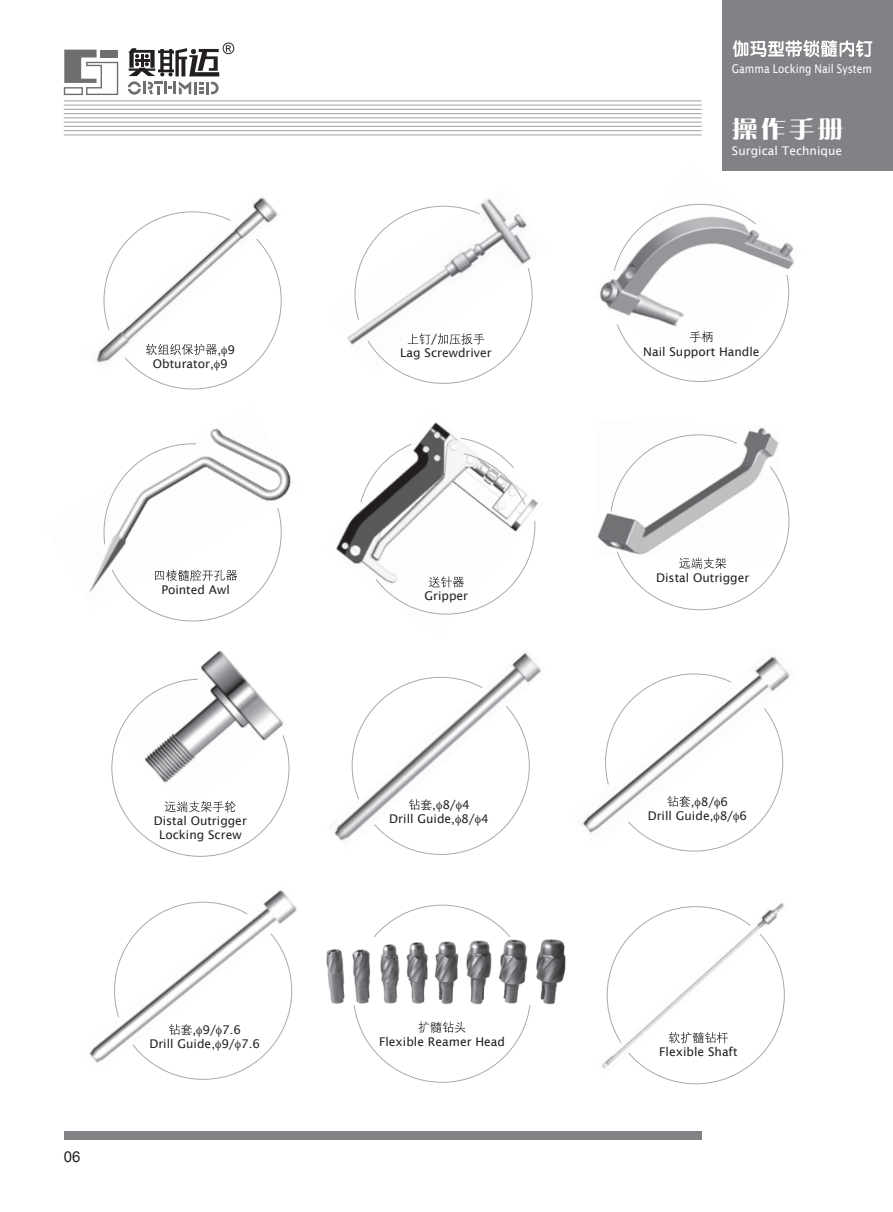
<style>
.page{position:relative;width:893px;height:1212px;background:#fff}
.page>*{position:absolute;margin:0;border:0;box-sizing:border-box;transform-origin:0 0}
.t1{font:23.25px "FZCQJW GB1 0";color:#fff;scale:1.11 1}
.t2{font:15px "Arial";color:#231f20}
.t3{font:12px/14.2px "Lucida Sans";color:#231f20}
.t4{font:12px "Lucida Sans";color:#fff;scale:.85 1}
.t5{font:12px "Lucida Sans";color:#fff}
.t6{font:12px "FZZDXJW GB1 0";color:#231f20}
</style>
<div class="page">
<div style="left:723px;top:0;width:170px;height:170px;background:#808285"></div>
<svg style="left:64px;top:50px;width:55px;height:46px"></svg>
<svg style="left:127px;top:43px;width:107px;height:52px"></svg>
<div style="left:64px;top:1131px;width:638px;height:9px;background:#808285"></div>
<hr style="left:64px;top:134px;width:638px;height:1px;background:#a7a9ac">
<hr style="left:64px;top:130px;width:638px;height:1px;background:#a7a9ac">
<hr style="left:64px;top:126px;width:638px;height:1px;background:#a7a9ac">
<hr style="left:64px;top:122px;width:638px;height:1px;background:#a7a9ac">
<hr style="left:64px;top:117px;width:638px;height:1px;background:#a7a9ac">
<hr style="left:64px;top:113px;width:638px;height:1px;background:#a7a9ac">
<hr style="left:64px;top:109px;width:638px;height:1px;background:#a7a9ac">
<hr style="left:64px;top:105px;width:638px;height:1px;background:#a7a9ac">
<hr style="left:64px;top:100px;width:638px;height:1px;background:#a7a9ac">
<svg style="left:732px;top:40px;width:140px;height:17px"></svg>
<svg style="left:354px;top:205px;width:179px;height:179px"></svg>
<img style="left:597px;top:427px;width:173px;height:120px">
<svg style="left:610px;top:434px;width:180px;height:176px"></svg>
<img style="left:89px;top:428px;width:202px;height:165px">
<svg style="left:103px;top:443px;width:179px;height:179px"></svg>
<img style="left:200px;top:650px;width:45px;height:28px">
<svg style="left:111px;top:678px;width:179px;height:179px"></svg>
<img style="left:96px;top:197px;width:186px;height:179px">
<img style="left:334px;top:652px;width:208px;height:198px">
<img style="left:583px;top:656px;width:207px;height:192px">
<img style="left:89px;top:890px;width:208px;height:182px">
<img style="left:602px;top:903px;width:183px;height:171px">
<svg style="left:418px;top:1021px;width:47px;height:12px"></svg>
<img style="left:326px;top:939px;width:240px;height:65px">
<img style="left:599px;top:165px;width:205px;height:145px">
<svg style="left:613px;top:204px;width:176px;height:178px"></svg>
<img style="left:336px;top:422px;width:202px;height:151px">
<svg style="left:375px;top:520px;width:161px;height:95px"></svg>
<svg style="left:460px;top:437px;width:66px;height:69px"></svg>
<svg style="left:360px;top:443px;width:52px;height:60px"></svg>
<svg style="left:146px;top:344px;width:81px;height:26px"></svg>
<svg style="left:409px;top:799px;width:33px;height:12px"></svg>
<svg style="left:455px;top:801px;width:7px;height:25px"></svg>
<svg style="left:475px;top:815px;width:6px;height:11px"></svg>
<svg style="left:667px;top:796px;width:33px;height:12px"></svg>
<svg style="left:714px;top:798px;width:6px;height:24px"></svg>
<svg style="left:733px;top:812px;width:6px;height:10px"></svg>
<svg style="left:169px;top:1024px;width:33px;height:12px"></svg>
<svg style="left:215px;top:1026px;width:7px;height:25px"></svg>
<svg style="left:235px;top:1040px;width:6px;height:11px"></svg>
<p class="t3" style="left:153px;top:342px;width:84px;text-indent:65px">, 9<br>Obturator, 9</p>
<p class="t3" style="left:161px;top:582px;width:70px">Pointed Awl</p>
<p class="t3" style="left:154px;top:814px;width:95px;text-align:center">Distal Outrigger<br>Locking Screw</p>
<p class="t2" style="left:64px;top:1148px;width:18px">06</p>
<p class="t3" style="left:149px;top:1022px;width:112px;text-indent:43px">, 9/ 7.6<br>Drill Guide, 9/ 7.6</p>
<p class="t4" style="left:732px;top:62px;width:166px">Gamma Locking Nail System</p>
<p class="t3" style="left:400px;top:332px;width:93px;text-indent:31px">/<br>Lag Screwdriver</p>
<p class="t3" style="left:424px;top:589px;width:45px">Gripper</p>
<h1 class="t1" style="left:732px;top:116px;width:102px">操作手册</h1>
<p class="t5" style="left:732px;top:144px;width:112px">Surgical Technique</p>
<p class="t6" style="left:689px;top:331px;width:25px">手柄</p>
<p class="t3" style="left:643px;top:344px;width:118px">Nail Support Handle</p>
<p class="t3" style="left:656px;top:570px;width:95px">Distal Outrigger</p>
<p class="t3" style="left:389px;top:797px;width:101px;text-indent:43px">,8/4<br>Drill Guide, 8/ 4</p>
<p class="t3" style="left:648px;top:794px;width:101px;text-indent:43px">,8/6<br>Drill Guide, 8/ 6</p>
<p class="t3" style="left:379px;top:1034px;width:128px">Flexible Reamer Head</p>
<p class="t3" style="left:659px;top:1045px;width:80px">Flexible Shaft</p>
</div>
